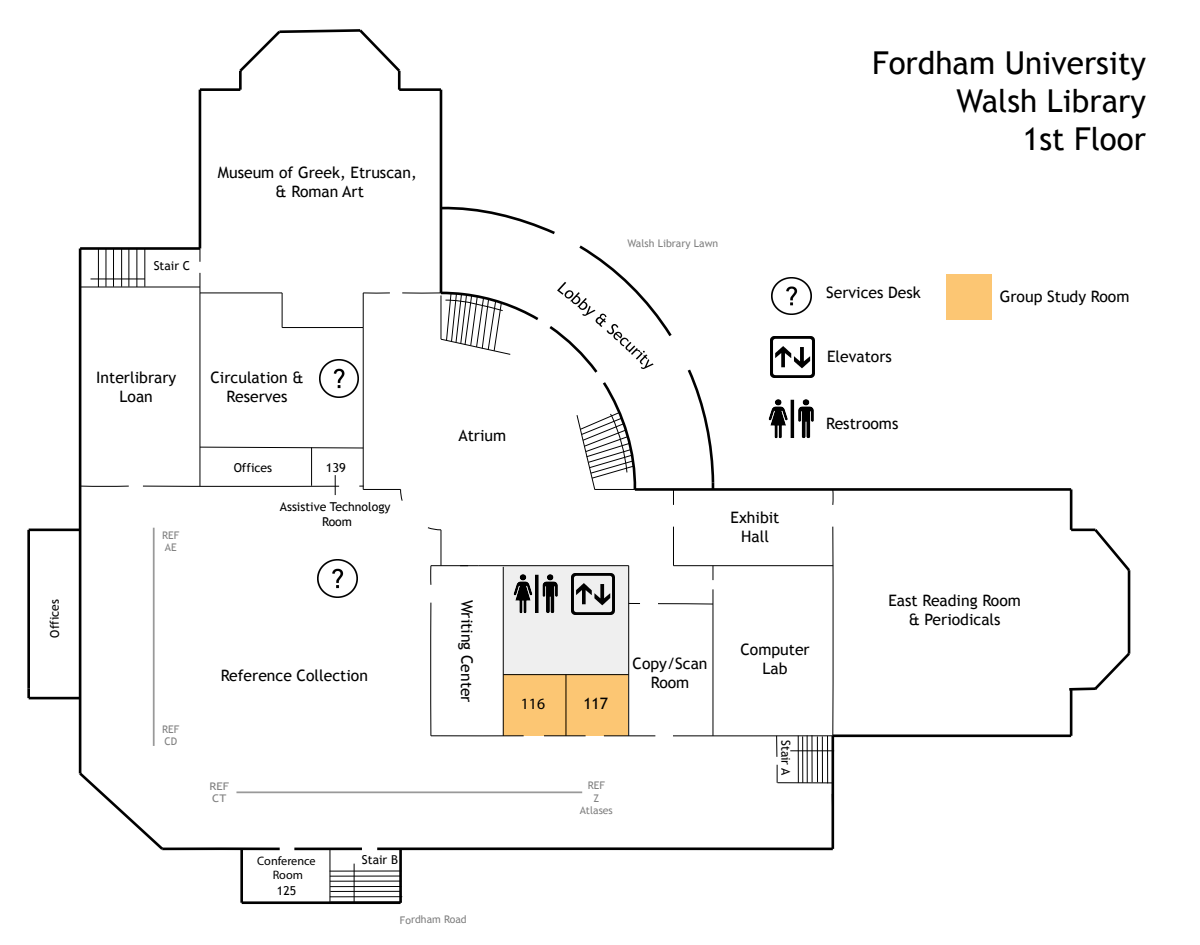
<style>
.page{position:relative;width:1200px;height:945px;background:#fff}
.page>*{position:absolute;margin:0;border:0;box-sizing:border-box;transform-origin:0 0}
.t1{font:31.5px/37.8px "Trebuchet MS";color:#000;text-align:right}
.t2{font:15.75px/18.9px "Trebuchet MS";color:#000;text-align:center}
.t3{font:15.75px "Myriad Pro";color:#000}
.t4{font:12.25px/14.7px "Trebuchet MS";color:#000;text-align:center}
.t5{font:12.25px/14.7px "Myriad Pro";color:#000;text-align:center}
.t6{font:12.25px "Trebuchet MS";color:#000;scale:1.06 1}
.t7{font:10.5px/12.6px "Trebuchet MS";color:#808080}
.t8{font:10.5px/12.6px "Trebuchet MS";color:#808080;scale:1.14 1}
</style>
<div class="page">
<hr style="left:79px;top:248px;width:2px;height:526px;background:#000">
<hr style="left:80px;top:247px;width:120px;height:3px;background:#000">
<hr style="left:199px;top:90px;width:2px;height:158px;background:#000">
<hr style="left:200px;top:88px;width:40px;height:3px;background:#000">
<svg style="left:377px;top:846px;width:458px;height:5px"></svg>
<svg style="left:294px;top:847px;width:68px;height:5px"></svg>
<svg style="left:78px;top:770px;width:204px;height:81px"></svg>
<hr style="left:831px;top:736px;width:3px;height:113px;background:#000">
<hr style="left:833px;top:734px;width:238px;height:3px;background:#000">
<hr style="left:1070px;top:689px;width:2px;height:47px;background:#000">
<hr style="left:440px;top:90px;width:2px;height:203px;background:#000">
<hr style="left:399px;top:88px;width:42px;height:3px;background:#000">
<svg style="left:237px;top:29px;width:166px;height:61px"></svg>
<svg style="left:1069px;top:650px;width:62px;height:42px"></svg>
<hr style="left:1127px;top:570px;width:3px;height:84px;background:#000">
<svg style="left:1091px;top:528px;width:40px;height:46px"></svg>
<hr style="left:1071px;top:529px;width:24px;height:2px;background:#000">
<hr style="left:1070px;top:489px;width:2px;height:41px;background:#000">
<hr style="left:635px;top:488px;width:436px;height:3px;background:#000">
<svg style="left:439px;top:206px;width:116px;height:30px"></svg>
<svg style="left:685px;top:369px;width:30px;height:120px"></svg>
<hr style="left:29px;top:529px;width:51px;height:2px;background:#000">
<hr style="left:27px;top:530px;width:3px;height:159px;background:#000">
<svg style="left:27px;top:689px;width:3px;height:9px"></svg>
<hr style="left:29px;top:697px;width:51px;height:2px;background:#000">
<hr style="left:242px;top:901px;width:158px;height:3px;background:#000">
<hr style="left:240px;top:849px;width:3px;height:54px;background:#000">
<hr style="left:399px;top:849px;width:3px;height:54px;background:#000">
<svg style="left:832px;top:490px;width:1px;height:15px"></svg>
<hr style="left:363px;top:489px;width:37px;height:1px;background:#000">
<svg style="left:362px;top:292px;width:28px;height:2px"></svg>
<hr style="left:363px;top:293px;width:1px;height:35px;background:#000">
<hr style="left:282px;top:327px;width:81px;height:1px;background:#000">
<hr style="left:282px;top:293px;width:1px;height:35px;background:#000">
<hr style="left:200px;top:292px;width:82px;height:1px;background:#000">
<svg style="left:199px;top:249px;width:1px;height:13px"></svg>
<svg style="left:199px;top:273px;width:1px;height:20px"></svg>
<hr style="left:363px;top:328px;width:1px;height:161px;background:#000">
<svg style="left:81px;top:485px;width:48px;height:2px"></svg>
<hr style="left:199px;top:293px;width:1px;height:193px;background:#000">
<svg style="left:199px;top:446px;width:165px;height:3px"></svg>
<hr style="left:80px;top:287px;width:120px;height:1px;background:#000">
<hr style="left:329px;top:850px;width:1px;height:54px;background:#000">
<hr style="left:136px;top:248px;width:1px;height:39px;background:#000">
<hr style="left:128px;top:249px;width:1px;height:38px;background:#000">
<hr style="left:121px;top:248px;width:1px;height:39px;background:#000">
<hr style="left:113px;top:248px;width:1px;height:39px;background:#000">
<hr style="left:106px;top:248px;width:1px;height:39px;background:#000">
<hr style="left:98px;top:249px;width:1px;height:38px;background:#000">
<hr style="left:144px;top:248px;width:1px;height:39px;background:#000">
<hr style="left:90px;top:279px;width:55px;height:1px;background:#000">
<hr style="left:330px;top:896px;width:72px;height:1px;background:#000">
<hr style="left:330px;top:891px;width:71px;height:1px;background:#000">
<hr style="left:330px;top:886px;width:71px;height:1px;background:#000">
<hr style="left:330px;top:881px;width:71px;height:1px;background:#000">
<hr style="left:330px;top:876px;width:71px;height:1px;background:#000">
<hr style="left:330px;top:871px;width:71px;height:1px;background:#000">
<hr style="left:354px;top:864px;width:1px;height:40px;background:#000">
<hr style="left:777px;top:782px;width:56px;height:1px;background:#000">
<hr style="left:802px;top:736px;width:1px;height:47px;background:#000">
<hr style="left:806px;top:735px;width:1px;height:48px;background:#000">
<hr style="left:811px;top:735px;width:1px;height:47px;background:#000">
<hr style="left:817px;top:736px;width:1px;height:46px;background:#000">
<hr style="left:822px;top:736px;width:1px;height:47px;background:#000">
<hr style="left:827px;top:736px;width:1px;height:47px;background:#000">
<hr style="left:798px;top:736px;width:1px;height:47px;background:#000">
<svg style="left:831px;top:793px;width:1px;height:46px"></svg>
<hr style="left:311px;top:447px;width:1px;height:39px;background:#000">
<svg style="left:143px;top:475px;width:197px;height:20px"></svg>
<img style="left:771px;top:336px;width:43px;height:42px">
<img style="left:769px;top:399px;width:44px;height:40px">
<svg style="left:400px;top:243px;width:274px;height:262px"></svg>
<img style="left:317px;top:560px;width:40px;height:37px">
<img style="left:319px;top:360px;width:40px;height:37px">
<img style="left:771px;top:277px;width:40px;height:38px">
<hr style="left:153px;top:528px;width:2px;height:218px;background:#999">
<hr style="left:236px;top:791px;width:346px;height:2px;background:#999">
<svg style="left:427px;top:526px;width:406px;height:232px"></svg>
<svg style="left:776px;top:765px;width:1px;height:18px"></svg>
<div style="left:946px;top:274px;width:45px;height:45px;background:#fcc673"></div>
<p class="t4" style="left:154px;top:259px;width:38px">Stair C</p>
<p class="t2" style="left:218px;top:163px;width:200px">Museum of Greek, Etruscan, &amp; Roman Art</p>
<p class="t7" style="left:627px;top:237px;width:92px">Walsh Library Lawn</p>
<h1 class="t1" style="left:872px;top:45px;width:275px">Fordham University<br>Walsh Library<br>1st Floor</h1>
<p class="t2" style="left:826px;top:283px;width:96px">Services Desk</p>
<p class="t2" style="left:1000px;top:287px;width:131px">Group Study Room</p>
<p class="t2" style="left:96px;top:368px;width:82px">Interlibrary<br>Loan</p>
<p class="t2" style="left:211px;top:368px;width:94px">Circulation &amp;<br>Reserves</p>
<p class="t4" style="left:234px;top:461px;width:40px">Offices</p>
<p class="t6" style="left:326px;top:460px;width:21px">139</p>
<p class="t7" style="left:162px;top:529px;width:19px">REF<br>AE</p>
<p class="t4" style="left:280px;top:499px;width:112px">Assistive Technology<br>Room</p>
<p class="t2" style="left:458px;top:426px;width:49px">Atrium</p>
<p class="t4" style="left:48px;top:638px;width:40px;rotate:-91deg">Offices</p>
<p class="t2" style="left:476px;top:600px;width:104px;rotate:90deg">Writing Center</p>
<p class="t2" style="left:221px;top:666px;width:149px">Reference Collection</p>
<p class="t7" style="left:162px;top:723px;width:19px">REF<br>CD</p>
<p class="t3" style="left:521px;top:694px;width:26px">116</p>
<p class="t2" style="left:583px;top:695px;width:26px">117</p>
<p class="t8" style="left:209px;top:780px;width:19px">REF<br>CT</p>
<p class="t7" style="left:580px;top:779px;width:35px;text-align:center">REF<br>Z<br>Atlases</p>
<p class="t5" style="left:257px;top:853px;width:60px">Conference<br>Room</p>
<p class="t4" style="left:277px;top:884px;width:21px">125</p>
<p class="t4" style="left:362px;top:852px;width:38px">Stair B</p>
<p class="t7" style="left:400px;top:914px;width:68px;rotate:-1deg">Fordham Road</p>
<p class="t2" style="left:632px;top:654px;width:76px">Copy/Scan<br>Room</p>
<p class="t2" style="left:827px;top:347px;width:66px">Elevators</p>
<p class="t2" style="left:826px;top:414px;width:74px">Restrooms</p>
<p class="t2" style="left:730px;top:509px;width:50px">Exhibit<br>Hall</p>
<p class="t2" style="left:740px;top:640px;width:71px">Computer<br>Lab</p>
<p class="t4" style="left:793px;top:740px;width:37px;rotate:90deg">Stair A</p>
<p class="t2" style="left:888px;top:591px;width:134px">East Reading Room &amp; Periodicals</p>
</div>
